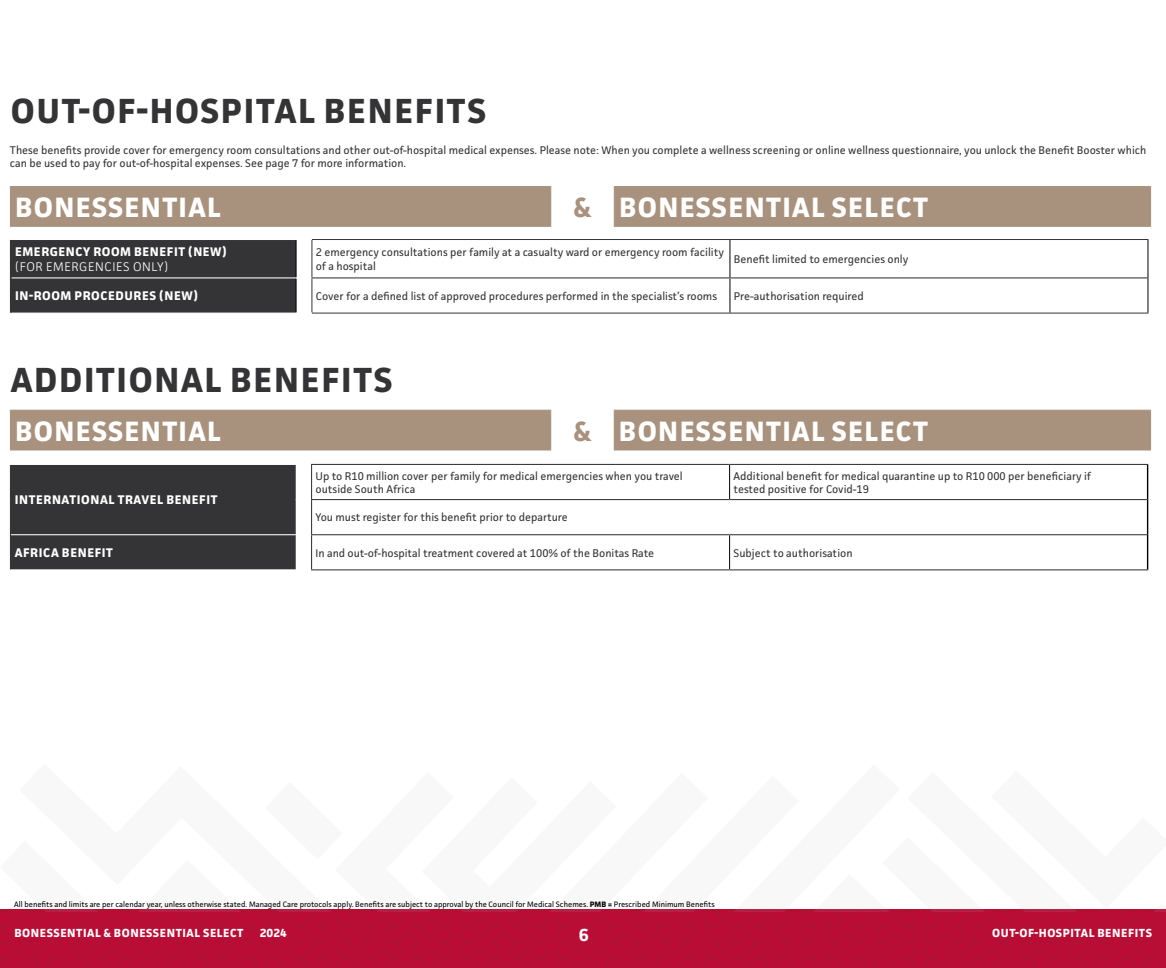
<style>
.page{position:relative;width:1166px;height:968px;background:#fff}
.page>*{position:absolute;margin:0;border:0;box-sizing:border-box;transform-origin:0 0}
.t1{font:700 35px "Facit";letter-spacing:.05em;color:#343436}
.t2{font:700 28px "Facit";letter-spacing:.05em;color:#fff}
.t3{font:700 17.5px "Facit";color:#fff}
.t4{font:700 12.6px "Facit";letter-spacing:.05em;color:#fff}
.t5{font:300 12.6px "Facit";letter-spacing:.05em;color:#fff}
.t6{font:700 11.72px "Facit";letter-spacing:.05em;color:#fff}
.t7{font:11.2px/13.5px "Facit";color:#343436}
.t8{font:7.88px "Facit";color:#000}
.s1{color:#a8927d}
.s2{font-weight:700}
</style>
<div class="page">
<div style="left:0;top:909px;width:1166px;height:58px;background:#ba0d36"></div>
<svg style="left:704px;top:911px;width:17px;height:56px"></svg>
<svg style="left:679px;top:911px;width:18px;height:56px"></svg>
<svg style="left:655px;top:911px;width:17px;height:56px"></svg>
<svg style="left:630px;top:911px;width:17px;height:56px"></svg>
<svg style="left:729px;top:911px;width:38px;height:56px"></svg>
<svg style="left:800px;top:911px;width:17px;height:56px"></svg>
<svg style="left:775px;top:911px;width:17px;height:56px"></svg>
<svg style="left:46px;top:911px;width:17px;height:56px"></svg>
<svg style="left:22px;top:911px;width:17px;height:56px"></svg>
<svg style="left:0;top:911px;width:14px;height:56px"></svg>
<svg style="left:71px;top:911px;width:38px;height:56px"></svg>
<svg style="left:265px;top:911px;width:17px;height:56px"></svg>
<svg style="left:241px;top:911px;width:17px;height:56px"></svg>
<svg style="left:216px;top:911px;width:17px;height:56px"></svg>
<svg style="left:191px;top:911px;width:17px;height:56px"></svg>
<svg style="left:166px;top:911px;width:18px;height:56px"></svg>
<svg style="left:142px;top:911px;width:17px;height:56px"></svg>
<svg style="left:117px;top:911px;width:17px;height:56px"></svg>
<svg style="left:290px;top:911px;width:38px;height:56px"></svg>
<svg style="left:385px;top:911px;width:18px;height:56px"></svg>
<svg style="left:361px;top:911px;width:17px;height:56px"></svg>
<svg style="left:336px;top:911px;width:17px;height:56px"></svg>
<svg style="left:824px;top:909px;width:342px;height:58px"></svg>
<svg style="left:25px;top:909px;width:304px;height:2px"></svg>
<svg style="left:410px;top:909px;width:212px;height:58px"></svg>
<div style="left:11px;top:186px;width:1139px;height:40px;background:#a8927d"></div>
<hr style="left:10px;top:186px;width:541px;height:1px;background:#a8927d">
<hr style="left:10px;top:187px;width:1px;height:39px;background:#a8927d">
<hr style="left:550px;top:187px;width:1px;height:39px;background:#a8927d">
<hr style="left:10px;top:226px;width:541px;height:1px;background:#a8927d">
<hr style="left:614px;top:186px;width:537px;height:1px;background:#a8927d">
<hr style="left:614px;top:187px;width:1px;height:39px;background:#a8927d">
<hr style="left:1150px;top:187px;width:1px;height:39px;background:#a8927d">
<hr style="left:614px;top:226px;width:537px;height:1px;background:#a8927d">
<hr style="left:730px;top:240px;width:1px;height:37px;background:#000">
<hr style="left:730px;top:278px;width:1px;height:34px;background:#000">
<hr style="left:312px;top:239px;width:418px;height:1px;background:#343436">
<hr style="left:730px;top:239px;width:418px;height:1px;background:#343436">
<hr style="left:312px;top:312px;width:418px;height:1px;background:#343436">
<hr style="left:730px;top:312px;width:418px;height:1px;background:#343436">
<hr style="left:1147px;top:240px;width:1px;height:38px;background:#000">
<hr style="left:1147px;top:278px;width:1px;height:34px;background:#000">
<hr style="left:10px;top:240px;width:2px;height:38px;background:#343436">
<hr style="left:10px;top:278px;width:2px;height:34px;background:#343436">
<svg style="left:11px;top:239px;width:301px;height:74px;background:#444446"></svg>
<hr style="left:312px;top:277px;width:418px;height:1px;background:#343436">
<hr style="left:730px;top:277px;width:417px;height:1px;background:#343436">
<div style="left:11px;top:410px;width:1139px;height:40px;background:#a8927d"></div>
<hr style="left:10px;top:409px;width:541px;height:1px;background:#a8927d">
<hr style="left:10px;top:410px;width:1px;height:39px;background:#a8927d">
<hr style="left:550px;top:410px;width:1px;height:39px;background:#a8927d">
<hr style="left:10px;top:449px;width:541px;height:1px;background:#a8927d">
<hr style="left:614px;top:409px;width:537px;height:1px;background:#a8927d">
<hr style="left:614px;top:410px;width:1px;height:39px;background:#a8927d">
<hr style="left:1150px;top:410px;width:1px;height:39px;background:#a8927d">
<hr style="left:614px;top:449px;width:537px;height:1px;background:#a8927d">
<hr style="left:1147px;top:465px;width:1px;height:34px;background:#000">
<hr style="left:1147px;top:499px;width:1px;height:35px;background:#000">
<hr style="left:1147px;top:534px;width:1px;height:35px;background:#000">
<hr style="left:729px;top:465px;width:1px;height:34px;background:#000">
<hr style="left:729px;top:535px;width:1px;height:34px;background:#000">
<hr style="left:311px;top:465px;width:1px;height:34px;background:#343436">
<hr style="left:311px;top:500px;width:1px;height:34px;background:#343436">
<hr style="left:311px;top:535px;width:1px;height:34px;background:#343436">
<div style="left:10px;top:464px;width:286px;height:106px;background:#343436"></div>
<hr style="left:10px;top:465px;width:1px;height:34px;background:#343436">
<hr style="left:10px;top:499px;width:1px;height:35px;background:#343436">
<hr style="left:10px;top:534px;width:1px;height:35px;background:#343436">
<hr style="left:311px;top:464px;width:418px;height:1px;background:#343436">
<hr style="left:729px;top:464px;width:419px;height:1px;background:#343436">
<hr style="left:311px;top:499px;width:418px;height:1px;background:#343436">
<hr style="left:729px;top:499px;width:418px;height:1px;background:#343436">
<hr style="left:311px;top:534px;width:418px;height:1px;background:#343436">
<hr style="left:729px;top:534px;width:418px;height:1px;background:#343436">
<hr style="left:311px;top:569px;width:418px;height:1px;background:#343436">
<hr style="left:729px;top:569px;width:419px;height:1px;background:#343436">
<h1 class="t1" style="left:11px;top:89px;width:477px">OUT-OF-HOSPITAL BENEFITS</h1>
<p class="t7" style="left:10px;top:143px;width:1138px">These benefits provide cover for emergency room consultations and other out-of-hospital medical expenses. Please note: When you complete a wellness screening or online wellness questionnaire, you unlock the Benefit Booster which can be used to pay for out-of-hospital expenses. See page 7 for more information.</p>
<h2 class="t2" style="left:15px;top:190px;width:207px">BONESSENTIAL</h2>
<h2 class="t2" style="left:573px;top:190px;width:356px"><span class="s1">&amp;</span> BONESSENTIAL SELECT</h2>
<p class="t4" style="left:15px;top:244px;width:213px">EMERGENCY ROOM BENEFIT (NEW)</p>
<p class="t5" style="left:15px;top:259px;width:155px">(FOR EMERGENCIES ONLY)</p>
<p class="t7" style="left:316px;top:245px;width:410px">2 emergency consultations per family at a casualty ward or emergency room facility of a hospital</p>
<p class="t7" style="left:734px;top:252px;width:176px">Benefit limited to emergencies only</p>
<p class="t4" style="left:15px;top:288px;width:184px">IN-ROOM PROCEDURES (NEW)</p>
<p class="t7" style="left:316px;top:289px;width:403px">Cover for a defined list of approved procedures performed in the specialist’s rooms</p>
<p class="t7" style="left:734px;top:289px;width:131px">Pre-authorisation required</p>
<h1 class="t1" style="left:11px;top:358px;width:383px">ADDITIONAL BENEFITS</h1>
<h2 class="t2" style="left:15px;top:413px;width:207px">BONESSENTIAL</h2>
<h2 class="t2" style="left:573px;top:413px;width:356px"><span class="s1">&amp;</span> BONESSENTIAL SELECT</h2>
<p class="t4" style="left:15px;top:492px;width:204px">INTERNATIONAL TRAVEL BENEFIT</p>
<p class="t7" style="left:315px;top:468px;width:369px">Up to R10 million cover per family for medical emergencies when you travel outside South Africa</p>
<p class="t7" style="left:733px;top:468px;width:359px">Additional benefit for medical quarantine up to R10 000 per beneficiary if tested positive for Covid-19</p>
<p class="t7" style="left:315px;top:510px;width:254px">You must register for this benefit prior to departure</p>
<p class="t4" style="left:15px;top:545px;width:100px">AFRICA BENEFIT</p>
<p class="t7" style="left:315px;top:545px;width:340px">In and out-of-hospital treatment covered at 100% of the Bonitas Rate</p>
<p class="t7" style="left:733px;top:545px;width:120px">Subject to authorisation</p>
<p class="t8" style="left:14px;top:898px;width:702px">All benefits and limits are per calendar year, unless otherwise stated. Managed Care protocols apply. Benefits are subject to approval by the Council for Medical Schemes. <span class="s2">PMB =</span> Prescribed Minimum Benefits</p>
<p class="t6" style="left:14px;top:925px;width:231px">BONESSENTIAL &amp; BONESSENTIAL SELECT</p>
<p class="t6" style="left:260px;top:925px;width:29px">2024</p>
<p class="t6" style="left:992px;top:925px;width:161px">OUT-OF-HOSPITAL BENEFITS</p>
<h3 class="t3" style="left:579px;top:924px;width:12px">6</h3>
</div>
